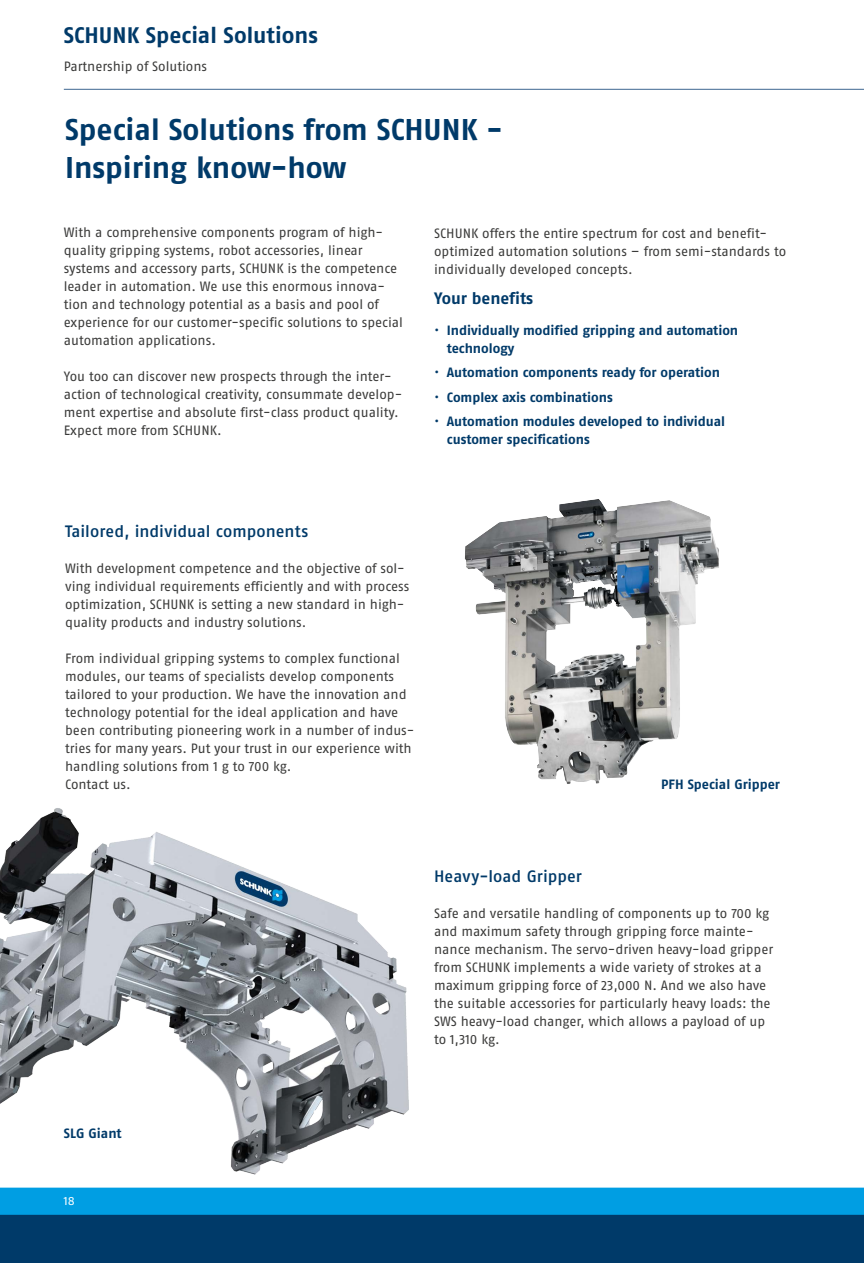
<style>
.page{position:relative;width:864px;height:1263px;background:#fff}
.page>*{position:absolute;margin:0;border:0;box-sizing:border-box;transform-origin:0 0}
.t1{font:700 30px/37.5px "SCHUNK Fago Pro";color:#003a69}
.t2{font:700 22.5px "SCHUNK Fago Pro";color:#003a69}
.t3{font:500 16.5px "SCHUNK Fago Pro";color:#003a69}
.t4{font:700 16.5px "SCHUNK Fago Pro";color:#003a69}
.t5{font:13.5px/18px "SCHUNK Fago Pro";color:#3b3b3a}
.t6{font:700 13.5px/18px "SCHUNK Fago Pro";letter-spacing:-.005em;color:#003a69}
.t7{font:12px "SCHUNK Fago Pro";color:#fff}
.s1{font-weight:400}
</style>
<div class="page">
<div style="left:0;top:1193px;width:863px;height:70px;background:#003a69"></div>
<div style="left:0;top:1187px;width:863px;height:28px;background:#009ee3"></div>
<img style="left:464px;top:504px;width:255px;height:280px">
<img style="left:0;top:808px;width:409px;height:366px">
<hr style="left:64px;top:89px;width:799px;height:1px;background:#3e6791">
<h2 class="t2" style="left:64px;top:22px;width:255px">SCHUNK Special Solutions</h2>
<p class="t5" style="left:64px;top:57px;width:145px">Partnership of Solutions</p>
<h1 class="t1" style="left:65px;top:111px;width:439px">Special Solutions from SCHUNK -<br>Inspiring know-how</h1>
<p class="t5" style="left:64px;top:223px;width:340px">With a comprehensive components program of high&shy;quality gripping systems, robot accessories, linear systems and accessory parts, SCHUNK is the competence leader in automation. We use this enormous innova&shy;tion and technology potential as a basis and pool of experience for our customer-specific solutions to special automation applications.</p>
<p class="t5" style="left:64px;top:367px;width:340px">You too can discover new prospects through the inter&shy;action of technological creativity, consummate develop&shy;ment expertise and absolute first-class product quality.<br>Expect more from SCHUNK.</p>
<p class="t5" style="left:434px;top:224px;width:353px">SCHUNK offers the entire spectrum for cost and benefit&shy;optimized automation solutions – from semi-standards to individually developed concepts.</p>
<p class="t4" style="left:434px;top:289px;width:101px">Your benefits</p>
<p class="t6" style="left:446px;top:321px;width:293px;text-indent:-13px"><span class="s1">•</span> Individually modified gripping and automation technology</p>
<p class="t6" style="left:434px;top:364px;width:287px"><span class="s1">•</span> Automation components ready for operation</p>
<p class="t6" style="left:434px;top:388px;width:180px"><span class="s1">•</span> Complex axis combinations</p>
<p class="t6" style="left:446px;top:412px;width:279px;text-indent:-13px"><span class="s1">•</span> Automation modules developed to individual customer specifications</p>
<p class="t3" style="left:65px;top:521px;width:244px">Tailored, individual components</p>
<p class="t5" style="left:65px;top:559px;width:345px">With development competence and the objective of sol&shy;ving individual requirements efficiently and with process optimization, SCHUNK is setting a new standard in high&shy;quality products and industry solutions.</p>
<p class="t5" style="left:65px;top:649px;width:350px">From individual gripping systems to complex functional modules, our teams of specialists develop components tailored to your production. We have the innovation and technology potential for the ideal application and have been contributing pioneering work in a number of indus&shy;tries for many years. Put your trust in our experience with handling solutions from 1 g to 700 kg.<br>Contact us.</p>
<p class="t6" style="left:661px;top:775px;width:120px">PFH Special Gripper</p>
<p class="t3" style="left:434px;top:866px;width:149px">Heavy-load Gripper</p>
<p class="t5" style="left:434px;top:904px;width:340px">Safe and versatile handling of components up to 700 kg and maximum safety through gripping force mainte&shy;nance mechanism. The servo-driven heavy-load gripper from SCHUNK implements a wide variety of strokes at a maximum gripping force of 23,000 N. And we also have the suitable accessories for particularly heavy loads: the SWS heavy-load changer, which allows a payload of up to 1,310 kg.</p>
<p class="t6" style="left:64px;top:1124px;width:59px">SLG Giant</p>
<p class="t7" style="left:64px;top:1194px;width:13px">18</p>
</div>
